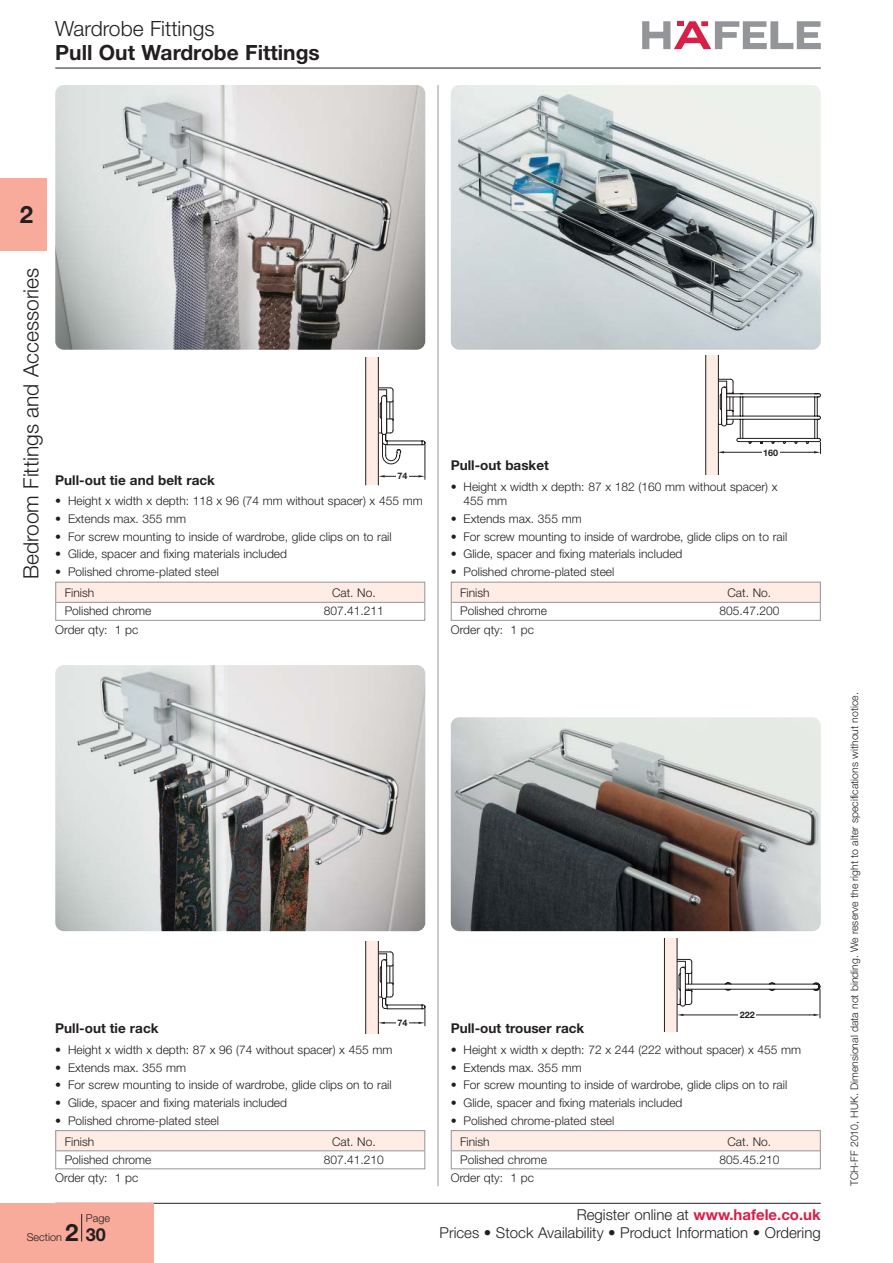
<style>
.page{position:relative;width:893px;height:1263px;background:#fff}
.page>*{position:absolute;margin:0;border:0;box-sizing:border-box;transform-origin:0 0}
.t1{font:700 24px "Helvetica Neue";color:#231f20}
.t2{font:300 21px "Helvetica Neue";color:#231f20}
.t3{font:700 21px "Helvetica Neue";color:#231f20}
.t4{font:300 15px/18px "Helvetica Neue";color:#231f20;text-align:right}
.t5{font:700 13.5px "Helvetica Neue";color:#231f20}
.t6{font:300 12px/14.4px "Helvetica Neue";color:#231f20}
.t7{font:300 10.8px "Helvetica Neue";color:#231f20}
.t8{font:300 10.5px "Helvetica Neue";color:#231f20}
.t9{font:700 9px "Helvetica Neue";color:#231f20}
.s1{font-weight:700;font-size:24px}
.s2{font-weight:700;font-size:18px}
.s3{font-weight:700;color:#d91e48}
</style>
<div class="page">
<hr style="left:55px;top:1203px;width:766px;height:1px;background:#231f20">
<svg style="left:642px;top:21px;width:179px;height:28px"></svg>
<hr style="left:55px;top:68px;width:766px;height:1px;background:#231f20">
<div style="left:0;top:1203px;width:153px;height:60px;background:#f8aa9b"></div>
<svg style="left:81px;top:1214px;width:1px;height:28px"></svg>
<div style="left:0;top:179px;width:47px;height:72px;background:#f8aa9b"></div>
<hr style="left:438px;top:85px;width:1px;height:1101px;background:#939598">
<div style="left:55px;top:582px;width:370px;height:20px;background:#feece5"></div>
<hr style="left:56px;top:602px;width:368px;height:1px;background:#939598">
<div style="left:55px;top:582px;width:370px;height:39px;border:1px solid #939598"></div>
<img style="left:55px;top:85px;width:370px;height:265px;border-radius:9px">
<div style="left:55px;top:1131px;width:370px;height:20px;background:#feece5"></div>
<hr style="left:56px;top:1150px;width:368px;height:1px;background:#939598">
<div style="left:55px;top:1130px;width:370px;height:39px;border:1px solid #939598"></div>
<img style="left:55px;top:665px;width:370px;height:266px;border-radius:9px">
<div style="left:451px;top:582px;width:370px;height:20px;background:#feece5"></div>
<hr style="left:452px;top:602px;width:368px;height:1px;background:#939598">
<div style="left:451px;top:582px;width:370px;height:39px;border:1px solid #939598"></div>
<img style="left:451px;top:85px;width:370px;height:265px;border-radius:9px">
<div style="left:451px;top:1131px;width:370px;height:20px;background:#feece5"></div>
<hr style="left:452px;top:1150px;width:368px;height:1px;background:#939598">
<div style="left:451px;top:1130px;width:370px;height:39px;border:1px solid #939598"></div>
<img style="left:451px;top:717px;width:370px;height:214px;border-radius:9px">
<hr style="left:425px;top:444px;width:1px;height:35px;background:#231f20">
<svg style="left:379px;top:387px;width:46px;height:78px"></svg>
<div style="left:366px;top:357px;width:12px;height:128px;background:#feece5"></div>
<hr style="left:378px;top:357px;width:1px;height:128px;background:#231f20">
<hr style="left:365px;top:357px;width:1px;height:128px;background:#231f20">
<svg style="left:378px;top:475px;width:47px;height:2px"></svg>
<div style="left:396px;top:471px;width:13px;height:9px;background:#fff"></div>
<div style="left:366px;top:942px;width:12px;height:91px;background:#feece5"></div>
<hr style="left:378px;top:942px;width:1px;height:91px;background:#231f20">
<hr style="left:365px;top:942px;width:1px;height:91px;background:#231f20">
<svg style="left:377px;top:951px;width:49px;height:75px"></svg>
<div style="left:396px;top:1018px;width:13px;height:9px;background:#fff"></div>
<div style="left:706px;top:356px;width:12px;height:119px;background:#feece5"></div>
<hr style="left:705px;top:356px;width:1px;height:119px;background:#231f20">
<svg style="left:717px;top:356px;width:104px;height:119px"></svg>
<hr style="left:724px;top:452px;width:86px;height:1px;background:#231f20">
<div style="left:762px;top:447px;width:17px;height:10px;background:#fff"></div>
<div style="left:664px;top:938px;width:13px;height:94px;background:#feece5"></div>
<hr style="left:677px;top:938px;width:1px;height:94px;background:#231f20">
<hr style="left:664px;top:938px;width:1px;height:94px;background:#231f20">
<svg style="left:676px;top:959px;width:145px;height:59px"></svg>
<hr style="left:683px;top:1015px;width:126px;height:1px;background:#231f20">
<div style="left:739px;top:1010px;width:17px;height:9px;background:#fff"></div>
<h2 class="t2" style="left:55px;top:21px;width:161px">Wardrobe Fittings</h2>
<h2 class="t3" style="left:55px;top:45px;width:266px">Pull Out Wardrobe Fittings</h2>
<h1 class="t1" style="left:20px;top:206px;width:15px">2</h1>
<h2 class="t2" style="left:24px;top:579px;width:313px;rotate:-90deg">Bedroom Fittings and Accessories</h2>
<p class="t9" style="left:398px;top:473px;width:12px">74</p>
<p class="t5" style="left:55px;top:475px;width:161px">Pull-out tie and belt rack</p>
<p class="t6" style="left:55px;top:495px;width:369px">• Height x width x depth: 118 x 96 (74 mm without spacer) x 455 mm</p>
<p class="t6" style="left:55px;top:513px;width:132px">• Extends max. 355 mm</p>
<p class="t6" style="left:55px;top:530px;width:338px">• For screw mounting to inside of wardrobe, glide clips on to rail</p>
<p class="t6" style="left:55px;top:548px;width:233px">• Glide, spacer and fixing materials included</p>
<p class="t6" style="left:55px;top:566px;width:165px">• Polished chrome-plated steel</p>
<p class="t6" style="left:65px;top:587px;width:31px">Finish</p>
<p class="t6" style="left:332px;top:587px;width:45px">Cat. No.</p>
<p class="t6" style="left:65px;top:605px;width:88px">Polished chrome</p>
<p class="t6" style="left:324px;top:605px;width:62px">807.41.211</p>
<p class="t6" style="left:55px;top:623px;width:85px">Order qty: 1 pc</p>
<p class="t9" style="left:763px;top:449px;width:17px">160</p>
<p class="t5" style="left:451px;top:461px;width:100px">Pull-out basket</p>
<p class="t6" style="left:463px;top:481px;width:316px;text-indent:-13px">• Height x width x depth: 87 x 182 (160 mm without spacer) x<br>455 mm</p>
<p class="t6" style="left:451px;top:513px;width:132px">• Extends max. 355 mm</p>
<p class="t6" style="left:451px;top:530px;width:338px">• For screw mounting to inside of wardrobe, glide clips on to rail</p>
<p class="t6" style="left:451px;top:548px;width:233px">• Glide, spacer and fixing materials included</p>
<p class="t6" style="left:451px;top:566px;width:165px">• Polished chrome-plated steel</p>
<p class="t6" style="left:460px;top:587px;width:31px">Finish</p>
<p class="t6" style="left:727px;top:587px;width:45px">Cat. No.</p>
<p class="t6" style="left:460px;top:605px;width:88px">Polished chrome</p>
<p class="t6" style="left:719px;top:605px;width:62px">805.47.200</p>
<p class="t6" style="left:451px;top:623px;width:85px">Order qty: 1 pc</p>
<p class="t9" style="left:398px;top:1019px;width:12px">74</p>
<p class="t5" style="left:55px;top:1024px;width:105px">Pull-out tie rack</p>
<p class="t6" style="left:55px;top:1044px;width:339px">• Height x width x depth: 87 x 96 (74 without spacer) x 455 mm</p>
<p class="t6" style="left:55px;top:1061px;width:132px">• Extends max. 355 mm</p>
<p class="t6" style="left:55px;top:1079px;width:338px">• For screw mounting to inside of wardrobe, glide clips on to rail</p>
<p class="t6" style="left:55px;top:1097px;width:233px">• Glide, spacer and fixing materials included</p>
<p class="t6" style="left:55px;top:1114px;width:165px">• Polished chrome-plated steel</p>
<p class="t9" style="left:740px;top:1012px;width:17px">222</p>
<p class="t5" style="left:451px;top:1024px;width:135px">Pull-out trouser rack</p>
<p class="t6" style="left:451px;top:1044px;width:352px">• Height x width x depth: 72 x 244 (222 without spacer) x 455 mm</p>
<p class="t6" style="left:451px;top:1061px;width:132px">• Extends max. 355 mm</p>
<p class="t6" style="left:451px;top:1079px;width:338px">• For screw mounting to inside of wardrobe, glide clips on to rail</p>
<p class="t6" style="left:451px;top:1097px;width:233px">• Glide, spacer and fixing materials included</p>
<p class="t6" style="left:451px;top:1114px;width:165px">• Polished chrome-plated steel</p>
<p class="t6" style="left:65px;top:1136px;width:31px">Finish</p>
<p class="t6" style="left:332px;top:1136px;width:45px">Cat. No.</p>
<p class="t6" style="left:65px;top:1154px;width:88px">Polished chrome</p>
<p class="t6" style="left:324px;top:1154px;width:62px">807.41.210</p>
<p class="t6" style="left:460px;top:1136px;width:31px">Finish</p>
<p class="t6" style="left:727px;top:1136px;width:45px">Cat. No.</p>
<p class="t6" style="left:460px;top:1154px;width:88px">Polished chrome</p>
<p class="t6" style="left:719px;top:1154px;width:62px">805.45.210</p>
<p class="t6" style="left:55px;top:1172px;width:85px">Order qty: 1 pc</p>
<p class="t6" style="left:451px;top:1172px;width:85px">Order qty: 1 pc</p>
<p class="t7" style="left:86px;top:1214px;width:26px">Page</p>
<p class="t7" style="left:27px;top:1234px;width:81px">Section <span class="s1">2</span> <span class="s2">30</span></p>
<p class="t4" style="left:440px;top:1207px;width:383px">Register online at <span class="s3">www.hafele.co.uk<br></span>Prices • Stock Availability • Product Information • Ordering</p>
<p class="t8" style="left:850px;top:1186px;width:495px;rotate:-90deg">TCH-FF 2010, HUK. Dimensional data not binding. We reserve the right to alter specifications without notice.</p>
</div>
